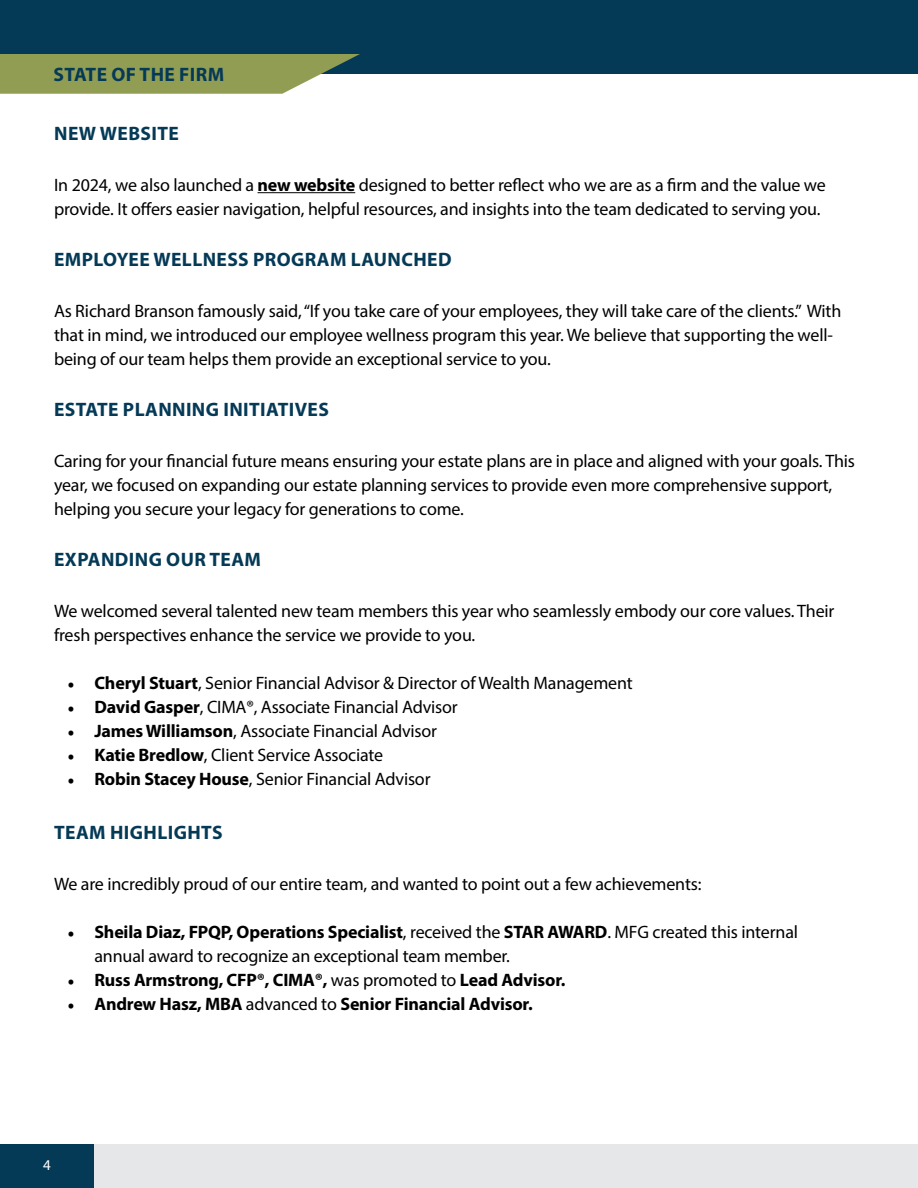
<style>
.page{position:relative;width:918px;height:1188px;background:#fff}
.page>*{position:absolute;margin:0;border:0;box-sizing:border-box;transform-origin:0 0}
.t1{font:700 19.5px "Myriad Pro";letter-spacing:.02em;color:#053a57}
.t2{font:18px/24px "Myriad Pro";letter-spacing:-.01em;color:#000}
.t3{font:700 18px "Myriad Pro";letter-spacing:-.01em;color:#000}
.t4{font:15px "Myriad Pro";color:#fff}
.s1{font-weight:700}
.s2{font-family:"Minion Pro";font-weight:700}
.s3{font-family:"Minion Pro"}
.s4{font-weight:400}
</style>
<div class="page">
<div style="left:43px;top:1144px;width:875px;height:44px;background:#e6e7e8"></div>
<div style="left:0;top:1144px;width:94px;height:44px;background:#053a57"></div>
<hr style="left:258px;top:192px;width:97px;height:1px;background:#000">
<div style="left:0;top:0;width:918px;height:74px;background:#053a57"></div>
<svg style="left:0;top:54px;width:360px;height:40px;background:#97a262"></svg>
<p class="t1" style="left:53px;top:62px;width:172px">STATE OF THE FIRM</p>
<p class="t1" style="left:54px;top:121px;width:126px">NEW WEBSITE</p>
<p class="t2" style="left:54px;top:173px;width:773px">In 2024, we also launched a <span class="s1">new website</span> designed to better reflect who we are as a firm and the value we provide. It offers easier navigation, helpful resources, and insights into the team dedicated to serving you.</p>
<p class="t1" style="left:54px;top:247px;width:399px">EMPLOYEE WELLNESS PROGRAM LAUNCHED</p>
<p class="t2" style="left:54px;top:299px;width:789px">As Richard Branson famously said, “If you take care of your employees, they will take care of the clients.” With that in mind, we introduced our employee wellness program this year. We believe that supporting the well&shy;being of our team helps them provide an exceptional service to you.</p>
<p class="t1" style="left:54px;top:397px;width:276px">ESTATE PLANNING INITIATIVES</p>
<p class="t2" style="left:54px;top:449px;width:803px">Caring for your financial future means ensuring your estate plans are in place and aligned with your goals. This year, we focused on expanding our estate planning services to provide even more comprehensive support, helping you secure your legacy for generations to come.</p>
<p class="t1" style="left:54px;top:547px;width:208px">EXPANDING OUR TEAM</p>
<p class="t2" style="left:54px;top:599px;width:782px">We welcomed several talented new team members this year who seamlessly embody our core values. Their fresh perspectives enhance the service we provide to you.</p>
<p class="t2" style="left:68px;top:671px;width:567px"><span class="s2">•</span> <span class="s1">Cheryl Stuart</span>, Senior Financial Advisor &amp; Director of Wealth Management</p>
<p class="t2" style="left:68px;top:695px;width:392px"><span class="s2">•</span> <span class="s1">David Gasper</span>, CIMA®, Associate Financial Advisor</p>
<p class="t2" style="left:68px;top:719px;width:371px"><span class="s2">•</span> <span class="s1">James Williamson</span>, Associate Financial Advisor</p>
<p class="t2" style="left:68px;top:743px;width:317px"><span class="s2">•</span> <span class="s1">Katie Bredlow</span>, Client Service Associate</p>
<p class="t2" style="left:68px;top:767px;width:365px"><span class="s2">•</span> <span class="s1">Robin Stacey House</span>, Senior Financial Advisor</p>
<p class="t1" style="left:54px;top:820px;width:170px">TEAM HIGHLIGHTS</p>
<p class="t2" style="left:54px;top:872px;width:649px">We are incredibly proud of our entire team, and wanted to point out a few achievements:</p>
<p class="t2" style="left:94px;top:920px;width:705px;text-indent:-27px"><span class="s2">•</span> <span class="s1">Sheila Diaz, FPQP, Operations Specialist</span>, received the <span class="s1">STAR AWARD</span>. MFG created this internal annual award to recognize an exceptional team member.</p>
<p class="t3" style="left:68px;top:968px;width:500px"><span class="s3">•</span> Russ Armstrong, CFP®, CIMA®, <span class="s4">was promoted to</span> Lead Advisor.</p>
<p class="t3" style="left:68px;top:992px;width:467px"><span class="s3">•</span> Andrew Hasz, MBA <span class="s4">advanced to</span> Senior Financial Advisor.</p>
<p class="t4" style="left:43px;top:1156px;width:9px">4</p>
</div>
